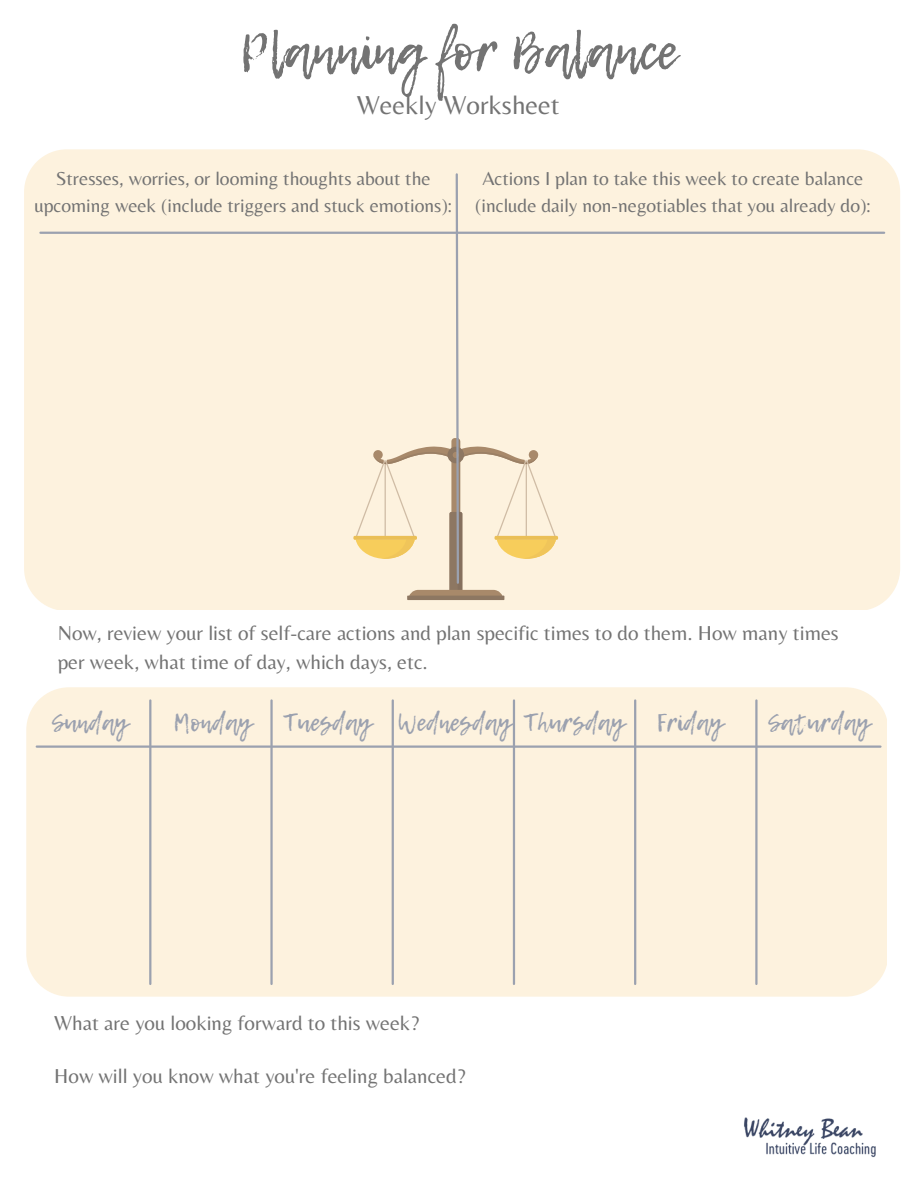
<style>
.page{position:relative;width:918px;height:1188px;background:#fff}
.page>*{position:absolute;margin:0;border:0;box-sizing:border-box;transform-origin:0 0}
.t1{font:51px "Lemon Tuesday";color:#737373}
.t2{font:27px "Belleza";color:#737373}
.t3{font:24px "Lemon Tuesday";color:#9ba1af}
.t4{font:21px/29.2px "Belleza";color:#737373}
.t5{font:19.5px/27px "Belleza";color:#737373;text-align:center}
</style>
<div class="page">
<img style="left:744px;top:1117px;width:132px;height:41px">
<div style="left:24px;top:149px;width:876px;height:461px;background:#fdf2de"></div>
<svg style="left:353px;top:536px;width:64px;height:4px"></svg>
<svg style="left:356px;top:172px;width:200px;height:428px;background:#f7ebd4"></svg>
<hr style="left:40px;top:232px;width:844px;height:2px;background:#9ba1af">
<div style="left:26px;top:687px;width:861px;height:310px;background:#fdf2de"></div>
<hr style="left:37px;top:745px;width:843px;height:3px;background:#9ba1af">
<hr style="left:513px;top:700px;width:2px;height:284px;background:#9ba1af">
<hr style="left:634px;top:700px;width:2px;height:284px;background:#9ba1af">
<hr style="left:755px;top:700px;width:3px;height:284px;background:#9ba1af">
<hr style="left:149px;top:700px;width:2px;height:284px;background:#9ba1af">
<hr style="left:270px;top:700px;width:3px;height:284px;background:#9ba1af">
<hr style="left:392px;top:700px;width:2px;height:284px;background:#9ba1af">
<h1 class="t1" style="left:240px;top:13px;width:438px">Planning for Balance</h1>
<p class="t2" style="left:357px;top:89px;width:205px">Weekly Worksheet</p>
<p class="t5" style="left:34px;top:164px;width:419px">Stresses, worries, or looming thoughts about the upcoming week (include triggers and stuck emotions):</p>
<p class="t5" style="left:475px;top:164px;width:397px">Actions I plan to take this week to create balance (include daily non-negotiables that you already do):</p>
<p class="t4" style="left:58px;top:618px;width:782px">Now, review your list of self-care actions and plan specific times to do them. How many times per week, what time of day, which days, etc.</p>
<p class="t3" style="left:52px;top:704px;width:78px">Sunday</p>
<p class="t3" style="left:174px;top:704px;width:80px">Monday</p>
<p class="t3" style="left:284px;top:704px;width:342px">Tuesday Wednesday Thursday</p>
<p class="t3" style="left:657px;top:704px;width:68px">Friday</p>
<p class="t3" style="left:768px;top:704px;width:103px">Saturday</p>
<p class="t4" style="left:54px;top:1008px;width:367px">What are you looking forward to this week?</p>
<p class="t4" style="left:54px;top:1061px;width:413px">How will you know what you're feeling balanced?</p>
</div>
